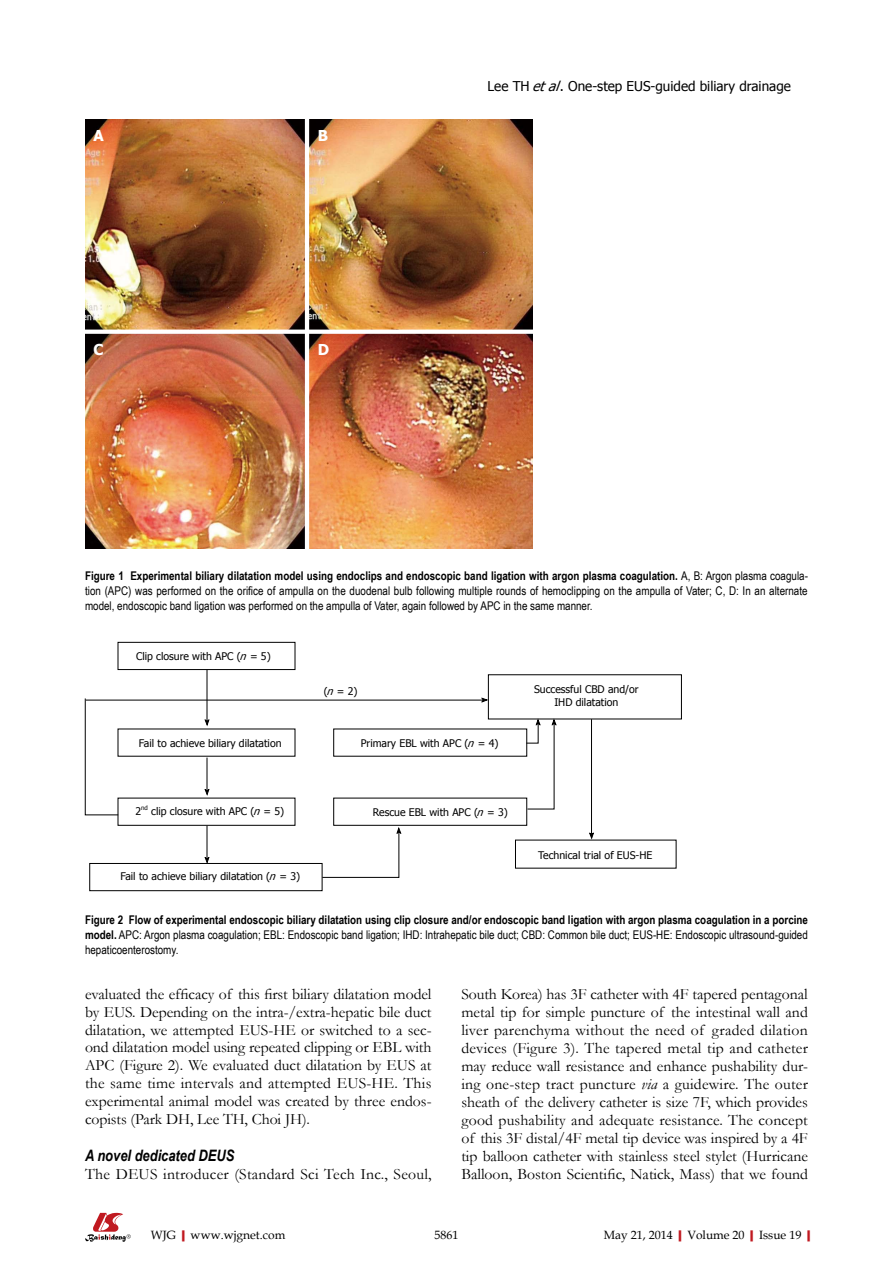
<style>
.page{position:relative;width:893px;height:1263px;background:#fff}
.page>*{position:absolute;margin:0;border:0;box-sizing:border-box;transform-origin:0 0}
.t1{font:15.75px/18px "Garamond";color:#000;text-align:justify}
.t2{font:700 15px "Tahoma";color:#fff}
.t3{font:13.5px "Tahoma";color:#000}
.t4{font:12px/15px "Arial Narrow";color:#000;text-align:justify}
.t5{font:12px "Book Antiqua";color:#000}
.t6{font:10.5px/13.5px "Tahoma";color:#000;text-align:center}
.t7{font:6.15px "Tahoma";color:#000}
.s1{font-style:italic}
.s2{font-weight:700}
.s3{font-family:"Arial Narrow";font-weight:700;font-style:italic}
.s4{font-weight:700;color:#c01920}
</style>
<div class="page">
<img style="left:85px;top:119px;width:448px;height:430px">
<hr style="left:305px;top:117px;width:4px;height:437px;background:#fff">
<svg style="left:85px;top:330px;width:448px;height:4px"></svg>
<div style="left:118px;top:642px;width:177px;height:28px;border:1px solid #000"></div>
<svg style="left:482px;top:698px;width:5px;height:4px"></svg>
<hr style="left:86px;top:700px;width:398px;height:1px;background:#000">
<svg style="left:205px;top:719px;width:4px;height:6px"></svg>
<hr style="left:207px;top:670px;width:1px;height:52px;background:#000">
<svg style="left:205px;top:789px;width:4px;height:6px"></svg>
<hr style="left:207px;top:757px;width:1px;height:34px;background:#000">
<svg style="left:205px;top:857px;width:4px;height:6px"></svg>
<hr style="left:207px;top:826px;width:1px;height:33px;background:#000">
<svg style="left:322px;top:828px;width:79px;height:50px"></svg>
<svg style="left:526px;top:719px;width:31px;height:90px"></svg>
<svg style="left:589px;top:833px;width:5px;height:6px"></svg>
<hr style="left:591px;top:719px;width:1px;height:116px;background:#000">
<svg style="left:85px;top:698px;width:34px;height:117px"></svg>
<div style="left:90px;top:863px;width:232px;height:28px;border:1px solid #000"></div>
<svg style="left:85px;top:1213px;width:46px;height:29px"></svg>
<p class="t2" style="left:94px;top:125px;width:12px">A</p>
<p class="t2" style="left:318px;top:125px;width:12px">B</p>
<p class="t2" style="left:94px;top:339px;width:12px">C</p>
<p class="t2" style="left:318px;top:339px;width:13px">D</p>
<p class="t3" style="left:487px;top:77px;width:305px">Lee TH <span class="s1">etal</span>. One-step EUS-guided biliary drainage</p>
<p class="t4" style="left:85px;top:568px;width:724px"><span class="s2">Figure 1 Experimental biliary dilatation model using endoclips and endoscopic band ligation with argon plasma coagulation.</span> A, B: Argon plasma coagula&shy;tion (APC) was performed on the orifice of ampulla on the duodenal bulb following multiple rounds of hemoclipping on the ampulla of Vater; C, D: In an alternate model, endoscopic band ligation was performed on the ampulla of Vater, again followed by APC in the same manner.</p>
<p class="t6" style="left:136px;top:649px;width:136px">Clip closure with APC (<span class="s1">n</span> = 5)</p>
<p class="t6" style="left:139px;top:736px;width:144px">Fail to achieve biliary dilatation</p>
<p class="t6" style="left:135px;top:804px;width:7px">2</p>
<p class="t7" style="left:141px;top:804px;width:8px">nd</p>
<p class="t6" style="left:151px;top:804px;width:135px">clip closure with APC (<span class="s1">n</span> = 5)</p>
<p class="t6" style="left:120px;top:869px;width:181px">Fail to achieve biliary dilatation (<span class="s1">n</span> = 3)</p>
<p class="t6" style="left:324px;top:684px;width:35px">(<span class="s1">n</span> = 2)</p>
<p class="t6" style="left:361px;top:736px;width:139px">Primary EBL with APC (<span class="s1">n</span> = 4)</p>
<p class="t6" style="left:373px;top:804px;width:137px">Rescue EBL with APC (<span class="s1">n</span> = 3)</p>
<p class="t6" style="left:534px;top:681px;width:106px">Successful CBD and/or<br>IHD dilatation</p>
<p class="t6" style="left:538px;top:847px;width:116px">Technical trial of EUS-HE</p>
<p class="t4" style="left:85px;top:911px;width:724px"><span class="s2">Figure 2 Flow of experimental endoscopic biliary dilatation using clip closure and/or endoscopic band ligation with argon plasma coagulation in a porcine model.</span> APC: Argon plasma coagulation; EBL: Endoscopic band ligation; IHD: Intrahepatic bile duct; CBD: Common bile duct; EUS-HE: Endoscopic ultrasound-guided hepaticoenterostomy.</p>
<p class="t1" style="left:85px;top:984px;width:348px">evaluated the efficacy of this first biliary dilatation model by EUS. Depending on the intra-/extra-hepatic bile duct dilatation, we attempted EUS-HE or switched to a sec&shy;ond dilatation model using repeated clipping or EBL with APC (Figure 2). We evaluated duct dilatation by EUS at the same time intervals and attempted EUS-HE. This experimental animal model was created by three endos&shy;copists (Park DH, Lee TH, Choi JH).</p>
<p class="t1" style="left:85px;top:1147px;width:348px"><span class="s3">A novel dedicated DEUS<br></span>The DEUS introducer (Standard Sci Tech Inc., Seoul,</p>
<p class="t1" style="left:461px;top:984px;width:348px">South Korea) has 3F catheter with 4F tapered pentagonal metal tip for simple puncture of the intestinal wall and liver parenchyma without the need of graded dilation devices (Figure 3). The tapered metal tip and catheter may reduce wall resistance and enhance pushability dur&shy;ing one-step tract puncture <span class="s1">via</span> a guidewire. The outer sheath of the delivery catheter is size 7F, which provides good pushability and adequate resistance. The concept of this 3F distal/4F metal tip device was inspired by a 4F tip balloon catheter with stainless steel stylet (Hurricane Balloon, Boston Scientific, Natick, Mass) that we found</p>
<p class="t5" style="left:151px;top:1226px;width:136px">WJG<span class="s4">|</span>www.wjgnet.com</p>
<p class="t5" style="left:434px;top:1226px;width:25px">5861</p>
<p class="t5" style="left:604px;top:1226px;width:214px">May 21, 2014<span class="s4">|</span>Volume 20<span class="s4">|</span>Issue 19<span class="s4">|</span></p>
</div>
